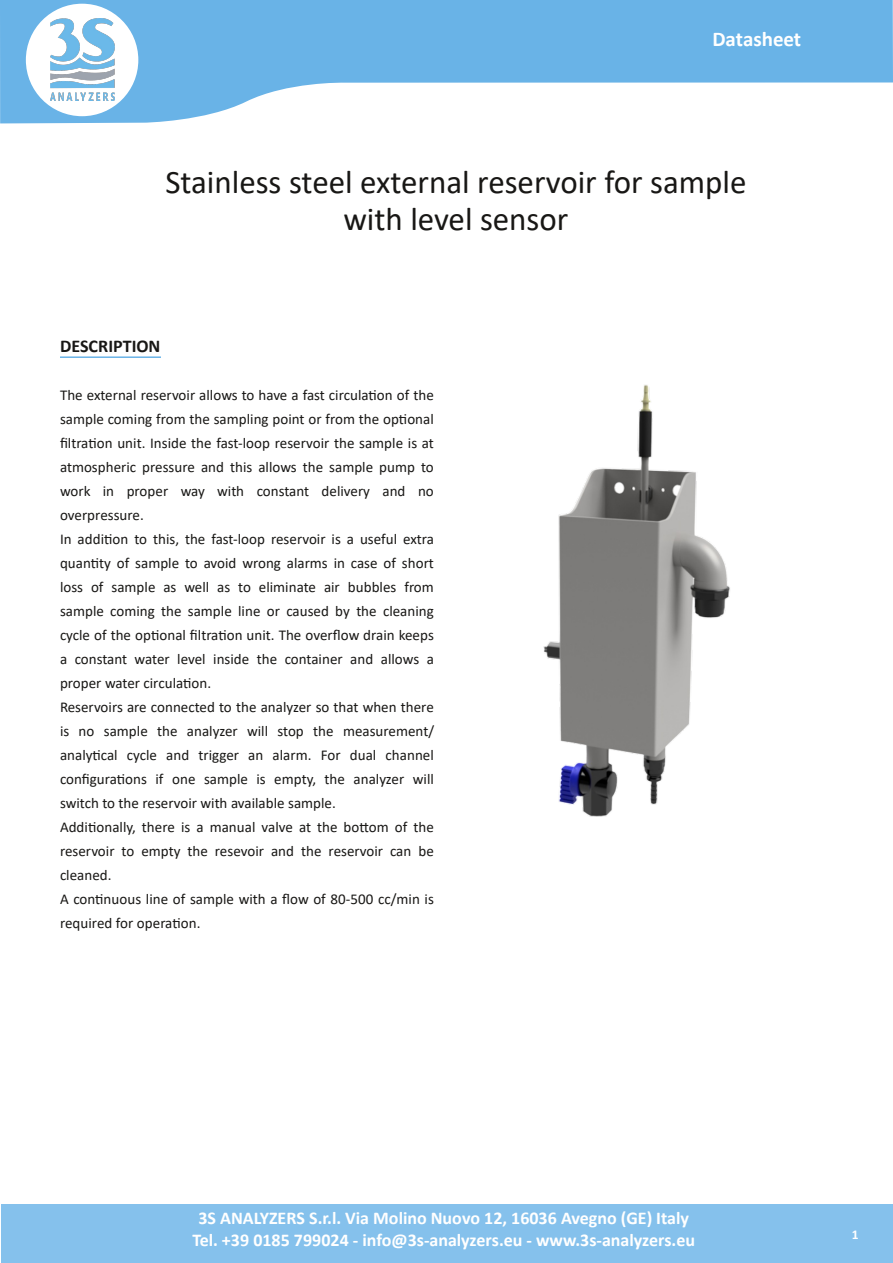
<style>
.page{position:relative;width:893px;height:1263px;background:#fff}
.page>*{position:absolute;margin:0;border:0;box-sizing:border-box;transform-origin:0 0}
.t1{font:33px/37.5px "Calibri";color:#181715;text-align:center}
.t2{font:700 21px "Calibri";color:#fff}
.t3{font:700 18px/22.5px "Calibri";letter-spacing:-.005em;color:#fff;text-align:center}
.t4{font:700 18px "Calibri";color:#181715}
.t5{font:15px/24px "Calibri";color:#181715}
.t6{font:700 13.5px "Calibri";color:#fff}
</style>
<div class="page">
<div style="left:1px;top:1204px;width:891px;height:58px;background:#85c1ec"></div>
<svg style="left:0;top:0;width:893px;height:123px;fill:#69b3e7"></svg>
<div style="left:26px;top:4px;width:112px;height:112px;background:#fff;border-radius:50%"></div>
<img style="left:50px;top:18px;width:64px;height:82px">
<img style="left:543px;top:385px;width:187px;height:432px">
<hr style="left:60px;top:356px;width:101px;height:2px;background:#69b3e7">
<h2 class="t2" style="left:712px;top:30px;width:90px">Datasheet</h2>
<h1 class="t1" style="left:165px;top:166px;width:583px">Stainless steel external reservoir for sample with level sensor</h1>
<p class="t4" style="left:60px;top:338px;width:102px">DESCRIPTION</p>
<p class="t5" style="left:60px;top:384px;width:376px">The external reservoir allows to have a fast circulation of the sample coming from the sampling point or from the optional filtration unit. Inside the fast‐loop reservoir the sample is at atmospheric pressure and this allows the sample pump to work in proper way with constant delivery and no overpressure.<br>In addition to this, the fast‐loop reservoir is a useful extra quantity of sample to avoid wrong alarms in case of short loss of sample as well as to eliminate air bubbles from sample coming the sample line or caused by the cleaning cycle of the optional filtration unit. The overflow drain keeps a constant water level inside the container and allows a proper water circulation.<br>Reservoirs are connected to the analyzer so that when there is no sample the analyzer will stop the measurement/ analytical cycle and trigger an alarm. For dual channel configurations if one sample is empty, the analyzer will switch to the reservoir with available sample.<br>Additionally, there is a manual valve at the bottom of the reservoir to empty the resevoir and the reservoir can be cleaned.<br>A continuous line of sample with a flow of 80‐500 cc/min is required for operation.</p>
<p class="t3" style="left:192px;top:1208px;width:504px">3S ANALYZERS S.r.l. Via Molino Nuovo 12, 16036 Avegno (GE) Italy<br>Tel. +39 0185 799024 ‐ info@3s‐analyzers.eu ‐ www.3s‐analyzers.eu</p>
<p class="t6" style="left:852px;top:1229px;width:8px">1</p>
</div>
